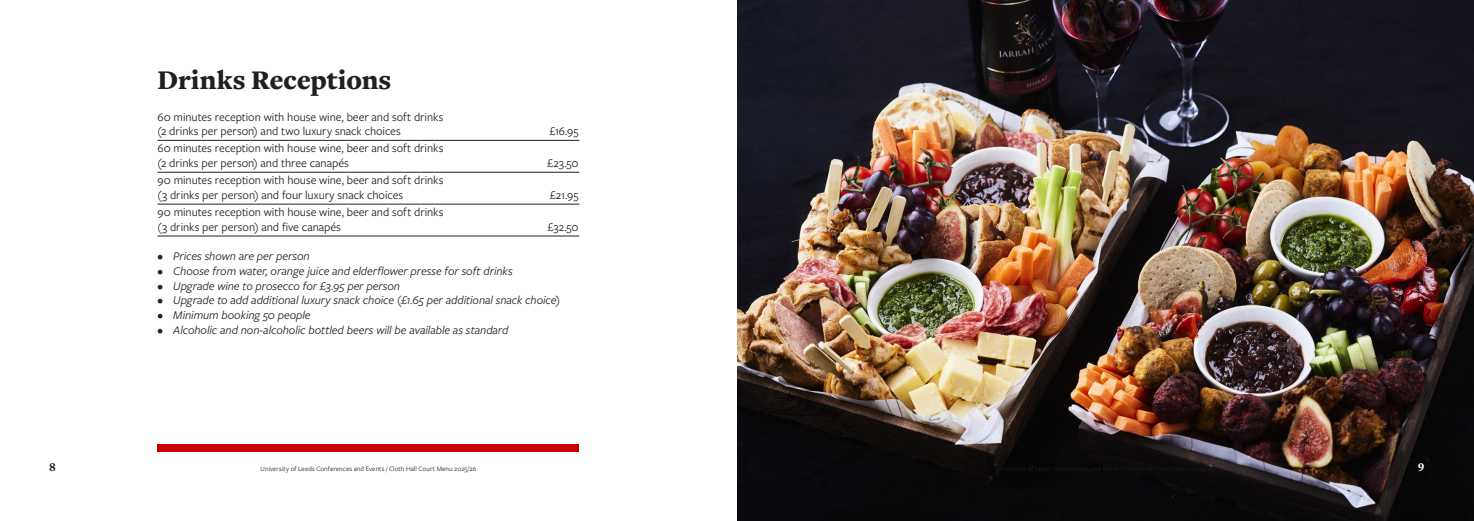
<style>
.page{position:relative;width:1474px;height:521px;background:#fff}
.page>*{position:absolute;margin:0;border:0;box-sizing:border-box;transform-origin:0 0}
.t1{font:900 28px "Freight Text Pro";letter-spacing:-.01em;color:#231f20}
.t2{font:12.25px/14.7px "Freight Sans Pro";letter-spacing:-.005em;color:#231f20}
.t3{font:italic 12.25px "Freight Sans Pro";letter-spacing:-.005em;color:#231f20}
.t4{font:900 12.25px "Freight Text Pro";color:#231f20}
.t5{font:900 12.25px "Freight Text Pro";color:#fff}
.t6{font:7px "Freight Sans Pro";letter-spacing:.01em;color:#231f20}
</style>
<div class="page">
<img style="left:737px;top:0;width:736px;height:521px">
<div style="left:158px;top:444px;width:421px;height:7px;background:#c70000"></div>
<hr style="left:158px;top:140px;width:421px;height:1px;background:#231f20">
<hr style="left:158px;top:172px;width:421px;height:1px;background:#231f20">
<hr style="left:158px;top:204px;width:421px;height:1px;background:#231f20">
<hr style="left:158px;top:236px;width:421px;height:1px;background:#231f20">
<p class="t1" style="left:158px;top:61px;width:235px">Drinks Receptions</p>
<p class="t2" style="left:158px;top:109px;width:287px">60 minutes reception with house wine, beer and soft drinks (2 drinks per person) and two luxury snack choices</p>
<p class="t2" style="left:158px;top:141px;width:287px">60 minutes reception with house wine, beer and soft drinks (2 drinks per person) and three canapés</p>
<p class="t2" style="left:158px;top:172px;width:287px">90 minutes reception with house wine, beer and soft drinks (3 drinks per person) and four luxury snack choices</p>
<p class="t2" style="left:158px;top:204px;width:287px">90 minutes reception with house wine, beer and soft drinks (3 drinks per person) and five canapés</p>
<p class="t2" style="left:549px;top:123px;width:31px">£16.95</p>
<p class="t2" style="left:547px;top:155px;width:33px">£23.50</p>
<p class="t2" style="left:550px;top:187px;width:30px">£21.95</p>
<p class="t2" style="left:547px;top:219px;width:32px">£32.50</p>
<p class="t3" style="left:158px;top:248px;width:154px">• Prices shown are per person</p>
<p class="t3" style="left:158px;top:263px;width:356px">• Choose from water, orange juice and elderflower presse for soft drinks</p>
<p class="t3" style="left:158px;top:278px;width:244px">• Upgrade wine to prosecco for £3.95 per person</p>
<p class="t3" style="left:158px;top:292px;width:404px">• Upgrade to add additional luxury snack choice (£1.65 per additional snack choice)</p>
<p class="t3" style="left:158px;top:307px;width:155px">• Minimum booking 50 people</p>
<p class="t3" style="left:158px;top:322px;width:352px">• Alcoholic and non-alcoholic bottled beers will be available as standard</p>
<p class="t4" style="left:50px;top:459px;width:8px">8</p>
<p class="t6" style="left:261px;top:464px;width:217px">University of Leeds Conferences and Events / Cloth Hall Court Menu 2025/26</p>
<p class="t5" style="left:1418px;top:459px;width:8px">9</p>
</div>
